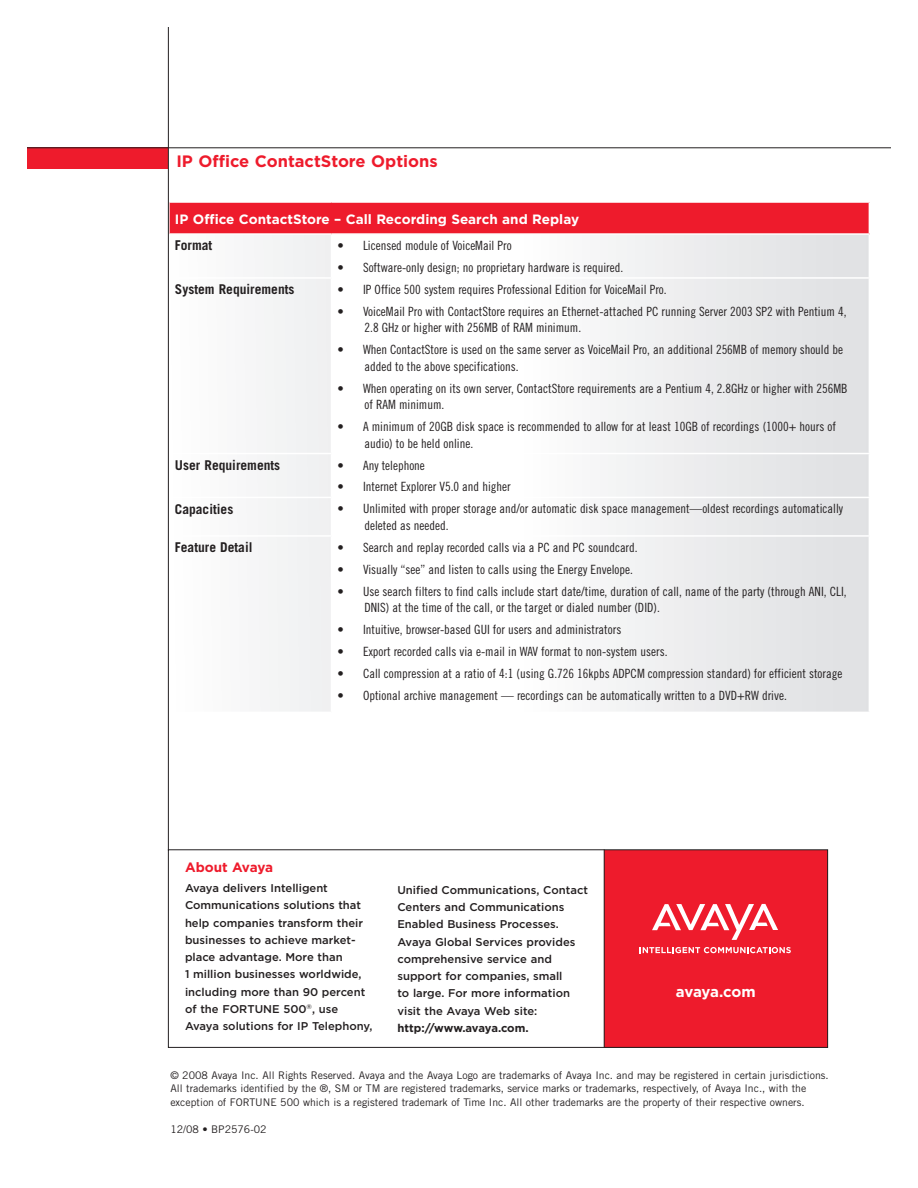
<style>
.page{position:relative;width:918px;height:1188px;background:#fff}
.page>*{position:absolute;margin:0;border:0;box-sizing:border-box;transform-origin:0 0}
.sub_head_PMS_485_cmy{font:700 16.5px "Gotham";color:#ee1b2c}
.t1{font:700 15px "Gotham";letter-spacing:-.02em;color:#fff}
.Table_head{font:700 13.5px "Trade Gothic";color:#231f20}
.Table_head-2{font:700 13.5px "Gotham";color:#fff}
.t2{font:700 13.5px "Gotham";letter-spacing:-.01em;color:#ee1b2c}
.Table_TXT_bullet{font:12.75px/16.5px "Trade Gothic Cond Eighteen";color:#231f20}
.three_principal_solu{font:12.75px "Trade Gothic Cond Eighteen";color:#231f20}
.t3{font:500 11.25px/17.2px "Gotham";color:#231f20}
.copyright_info_codin{font:10.5px/13.5px "Trade Gothic";color:#231f20}
.s1{font-weight:700}
</style>
<div class="page">
<div style="left:169px;top:202px;width:700px;height:32px;background:#ee1b2c"></div>
<div style="left:263px;top:235px;width:68px;height:476px;background:#f2f2f3"></div>
<svg style="left:608px;top:235px;width:261px;height:477px"></svg>
<hr style="left:168px;top:201px;width:164px;height:2px;background:#fff">
<hr style="left:168px;top:203px;width:2px;height:30px;background:#fff">
<hr style="left:332px;top:201px;width:538px;height:2px;background:#fff">
<hr style="left:168px;top:233px;width:164px;height:2px;background:#fff">
<hr style="left:332px;top:233px;width:538px;height:2px;background:#fff">
<hr style="left:168px;top:277px;width:164px;height:2px;background:#fff">
<hr style="left:332px;top:277px;width:538px;height:2px;background:#fff">
<hr style="left:168px;top:453px;width:164px;height:1px;background:#fff">
<hr style="left:332px;top:453px;width:538px;height:1px;background:#fff">
<hr style="left:168px;top:497px;width:164px;height:1px;background:#fff">
<hr style="left:332px;top:497px;width:538px;height:1px;background:#fff">
<hr style="left:168px;top:535px;width:164px;height:2px;background:#fff">
<hr style="left:332px;top:535px;width:538px;height:2px;background:#fff">
<div style="left:27px;top:147px;width:141px;height:22px;background:#ee1b2c"></div>
<hr style="left:27px;top:147px;width:864px;height:1px;background:#231f20">
<hr style="left:168px;top:27px;width:1px;height:823px;background:#231f20">
<div style="left:604px;top:850px;width:223px;height:198px;background:#ee1b2c"></div>
<div style="left:168px;top:849px;width:660px;height:199px;border:1px solid #231f20"></div>
<hr style="left:604px;top:849px;width:1px;height:199px;background:#231f20">
<svg style="left:652px;top:904px;width:126px;height:36px"></svg>
<svg style="left:640px;top:947px;width:151px;height:6px"></svg>
<p class="sub_head_PMS_485_cmy" style="left:176px;top:151px;width:263px">IP Office ContactStore Options</p>
<p class="Table_head-2" style="left:175px;top:211px;width:406px">IP Office ContactStore – Call Recording Search and Replay</p>
<p class="Table_head" style="left:175px;top:237px;width:39px">Format</p>
<p class="three_principal_solu" style="left:338px;top:238px;width:176px">• Licensed module of VoiceMail Pro</p>
<p class="Table_TXT_bullet" style="left:338px;top:259px;width:287px">• Software-only design; no proprietary hardware is required.</p>
<p class="Table_head" style="left:175px;top:281px;width:121px">System Requirements</p>
<p class="Table_TXT_bullet" style="left:338px;top:281px;width:331px">• IP Office 500 system requires Professional Edition for VoiceMail Pro.</p>
<p class="Table_TXT_bullet" style="left:365px;top:303px;width:484px;text-indent:-27px">• VoiceMail Pro with ContactStore requires an Ethernet-attached PC running Server 2003 SP2 with Pentium 4,<br>2.8 GHz or higher with 256MB of RAM minimum.</p>
<p class="Table_TXT_bullet" style="left:365px;top:341px;width:480px;text-indent:-27px">• When ContactStore is used on the same server as VoiceMail Pro, an additional 256MB of memory should be added to the above specifications.</p>
<p class="Table_TXT_bullet" style="left:365px;top:380px;width:485px;text-indent:-27px">• When operating on its own server, ContactStore requirements are a Pentium 4, 2.8GHz or higher with 256MB of RAM minimum.</p>
<p class="Table_TXT_bullet" style="left:365px;top:418px;width:473px;text-indent:-27px">• A minimum of 20GB disk space is recommended to allow for at least 10GB of recordings (1000+ hours of audio) to be held online.</p>
<p class="Table_head" style="left:175px;top:457px;width:107px">User Requirements</p>
<p class="Table_TXT_bullet" style="left:338px;top:457px;width:89px">• Any telephone</p>
<p class="Table_TXT_bullet" style="left:338px;top:479px;width:175px">• Internet Explorer V5.0 and higher</p>
<p class="Table_head" style="left:175px;top:501px;width:60px">Capacities</p>
<p class="Table_TXT_bullet" style="left:365px;top:501px;width:480px;text-indent:-27px">• Unlimited with proper storage and/or automatic disk space management—oldest recordings automatically deleted as needed.</p>
<p class="Table_head" style="left:175px;top:539px;width:79px">Feature Detail</p>
<p class="Table_TXT_bullet" style="left:338px;top:539px;width:302px">• Search and replay recorded calls via a PC and PC soundcard.</p>
<p class="Table_TXT_bullet" style="left:338px;top:561px;width:297px">• Visually “see” and listen to calls using the Energy Envelope.</p>
<p class="Table_TXT_bullet" style="left:365px;top:583px;width:484px;text-indent:-27px">• Use search filters to find calls include start date/time, duration of call, name of the party (through ANI, CLI,<br>DNIS) at the time of the call, or the target or dialed number (DID).</p>
<p class="Table_TXT_bullet" style="left:338px;top:621px;width:285px">• Intuitive, browser-based GUI for users and administrators</p>
<p class="Table_TXT_bullet" style="left:338px;top:643px;width:331px">• Export recorded calls via e-mail in WAV format to non-system users.</p>
<p class="Table_TXT_bullet" style="left:338px;top:665px;width:506px">• Call compression at a ratio of 4:1 (using G.726 16kpbs ADPCM compression standard) for efficient storage</p>
<p class="Table_TXT_bullet" style="left:338px;top:687px;width:451px">• Optional archive management — recordings can be automatically written to a DVD+RW drive.</p>
<p class="t2" style="left:185px;top:859px;width:90px">About Avaya</p>
<p class="t3" style="left:185px;top:879px;width:189px">Avaya delivers Intelligent<br>Communications solutions that help companies transform their businesses to achieve market&shy;place advantage. More than<br>1 million businesses worldwide, including more than 90 percent of the FORTUNE 500<sup>®</sup>, use<br>Avaya solutions for IP Telephony,</p>
<p class="t3" style="left:397px;top:881px;width:192px">Unified Communications, Contact<br>Centers and Communications<br>Enabled Business Processes.<br>Avaya Global Services provides comprehensive service and support for companies, small<br>to large. For more information visit the Avaya Web site: <span class="s1">http://www.avaya.com.</span></p>
<p class="t1" style="left:676px;top:983px;width:81px">avaya.com</p>
<p class="copyright_info_codin" style="left:170px;top:1068px;width:660px">© 2008 Avaya Inc. All Rights Reserved. Avaya and the Avaya Logo are trademarks of Avaya Inc. and may be registered in certain jurisdictions.<br>All trademarks identified by the ®, SM or TM are registered trademarks, service marks or trademarks, respectively, of Avaya Inc., with the exception of FORTUNE 500 which is a registered trademark of Time Inc. All other trademarks are the property of their respective owners.</p>
<p class="copyright_info_codin" style="left:170px;top:1122px;width:98px">12/08 • BP2576-02</p>
</div>
